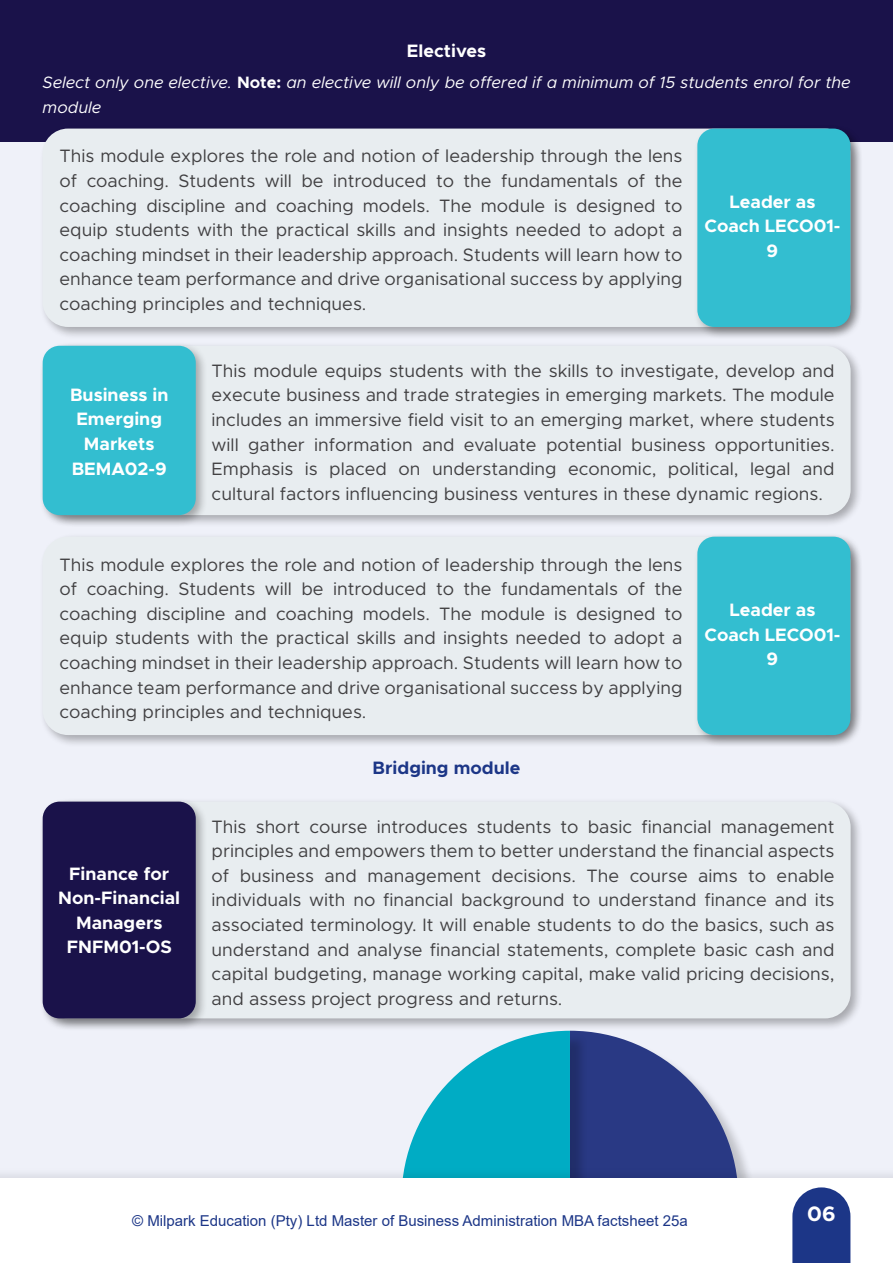
<style>
.page{position:relative;width:893px;height:1263px;background:#eff1f9}
.page>*{position:absolute;margin:0;border:0;box-sizing:border-box;transform-origin:0 0}
.t1{font:700 21px "Metropolis";color:#fff}
.t2{font:18px/24.6px "Metropolis";color:#414042;text-align:justify}
.t3{font:700 18px/24.6px "Metropolis";color:#fff;text-align:center}
.t4{font:700 18px "Metropolis";color:#1c3687}
.t5{font:italic 16.5px/24.6px "Metropolis";color:#fff}
.t6{font:15px "Arial";color:#1c3687}
.s1{font-weight:700;font-style:normal}
</style>
<div class="page">
<svg style="left:404px;top:1031px;width:334px;height:135px"></svg>
<div style="left:1px;top:0;width:892px;height:141px;background:#1a124a"></div>
<div style="left:0;top:1166px;width:893px;height:97px;background:#000;opacity:.09"></div>
<div style="left:0;top:1179px;width:893px;height:84px;background:#fff"></div>
<svg style="left:792px;top:1187px;width:58px;height:76px;background:#314892"></svg>
<div style="left:39px;top:125px;width:824px;height:214px;background:#000;opacity:.3"></div>
<div style="left:43px;top:129px;width:807px;height:198px;background:#e8edf0;border-radius:26px"></div>
<div style="left:693px;top:125px;width:170px;height:214px;background:#000;opacity:.3"></div>
<div style="left:697px;top:129px;width:153px;height:198px;background:#33bed0;border-radius:17px"></div>
<div style="left:39px;top:533px;width:824px;height:215px;background:#000;opacity:.3"></div>
<div style="left:43px;top:537px;width:807px;height:198px;background:#e8edf0;border-radius:26px"></div>
<div style="left:693px;top:533px;width:170px;height:215px;background:#000;opacity:.3"></div>
<div style="left:697px;top:537px;width:153px;height:198px;background:#33bed0;border-radius:17px"></div>
<div style="left:39px;top:342px;width:824px;height:186px;background:#000;opacity:.3"></div>
<div style="left:43px;top:346px;width:808px;height:169px;background:#e8edf0;border-radius:26px"></div>
<div style="left:39px;top:342px;width:169px;height:186px;background:#000;opacity:.3"></div>
<div style="left:43px;top:346px;width:153px;height:169px;background:#33bed0;border-radius:17px"></div>
<div style="left:39px;top:798px;width:824px;height:233px;background:#000;opacity:.3"></div>
<div style="left:43px;top:802px;width:808px;height:216px;background:#e8edf0;border-radius:26px"></div>
<div style="left:39px;top:798px;width:169px;height:233px;background:#000;opacity:.3"></div>
<div style="left:43px;top:802px;width:153px;height:216px;background:#1a124a;border-radius:17px"></div>
<p class="t3" style="left:407px;top:38px;width:81px">Electives</p>
<p class="t5" style="left:43px;top:70px;width:810px">Select only one elective. <span class="s1">Note:</span> an elective will only be offered if a minimum of 15 students enrol for the module</p>
<p class="t2" style="left:60px;top:144px;width:624px">This module explores the role and notion of leadership through the lens of coaching. Students will be introduced to the fundamentals of the coaching discipline and coaching models. The module is designed to equip students with the practical skills and insights needed to adopt a coaching mindset in their leadership approach. Students will learn how to enhance team performance and drive organisational success by applying coaching principles and techniques.</p>
<p class="t3" style="left:704px;top:189px;width:137px">Leader as<br>Coach LECO01-<br>9</p>
<p class="t3" style="left:70px;top:382px;width:100px">Business in<br>Emerging<br>Markets<br>BEMA02-9</p>
<p class="t2" style="left:212px;top:358px;width:624px">This module equips students with the skills to investigate, develop and execute business and trade strategies in emerging markets. The module includes an immersive field visit to an emerging market, where students will gather information and evaluate potential business opportunities.<br>Emphasis is placed on understanding economic, political, legal and cultural factors influencing business ventures in these dynamic regions.</p>
<p class="t2" style="left:60px;top:552px;width:624px">This module explores the role and notion of leadership through the lens of coaching. Students will be introduced to the fundamentals of the coaching discipline and coaching models. The module is designed to equip students with the practical skills and insights needed to adopt a coaching mindset in their leadership approach. Students will learn how to enhance team performance and drive organisational success by applying coaching principles and techniques.</p>
<p class="t4" style="left:373px;top:756px;width:149px">Bridging module</p>
<p class="t3" style="left:704px;top:597px;width:137px">Leader as<br>Coach LECO01-<br>9</p>
<p class="t3" style="left:58px;top:861px;width:123px">Finance for<br>Non-Financial<br>Managers<br>FNFM01-OS</p>
<p class="t2" style="left:212px;top:814px;width:624px">This short course introduces students to basic financial management principles and empowers them to better understand the financial aspects of business and management decisions. The course aims to enable individuals with no financial background to understand finance and its associated terminology. It will enable students to do the basics, such as understand and analyse financial statements, complete basic cash and capital budgeting, manage working capital, make valid pricing decisions, and assess project progress and returns.</p>
<p class="t6" style="left:132px;top:1210px;width:557px">© Milpark Education (Pty) Ltd Master of Business Administration MBA factsheet 25a</p>
<p class="t1" style="left:807px;top:1200px;width:30px">06</p>
</div>
